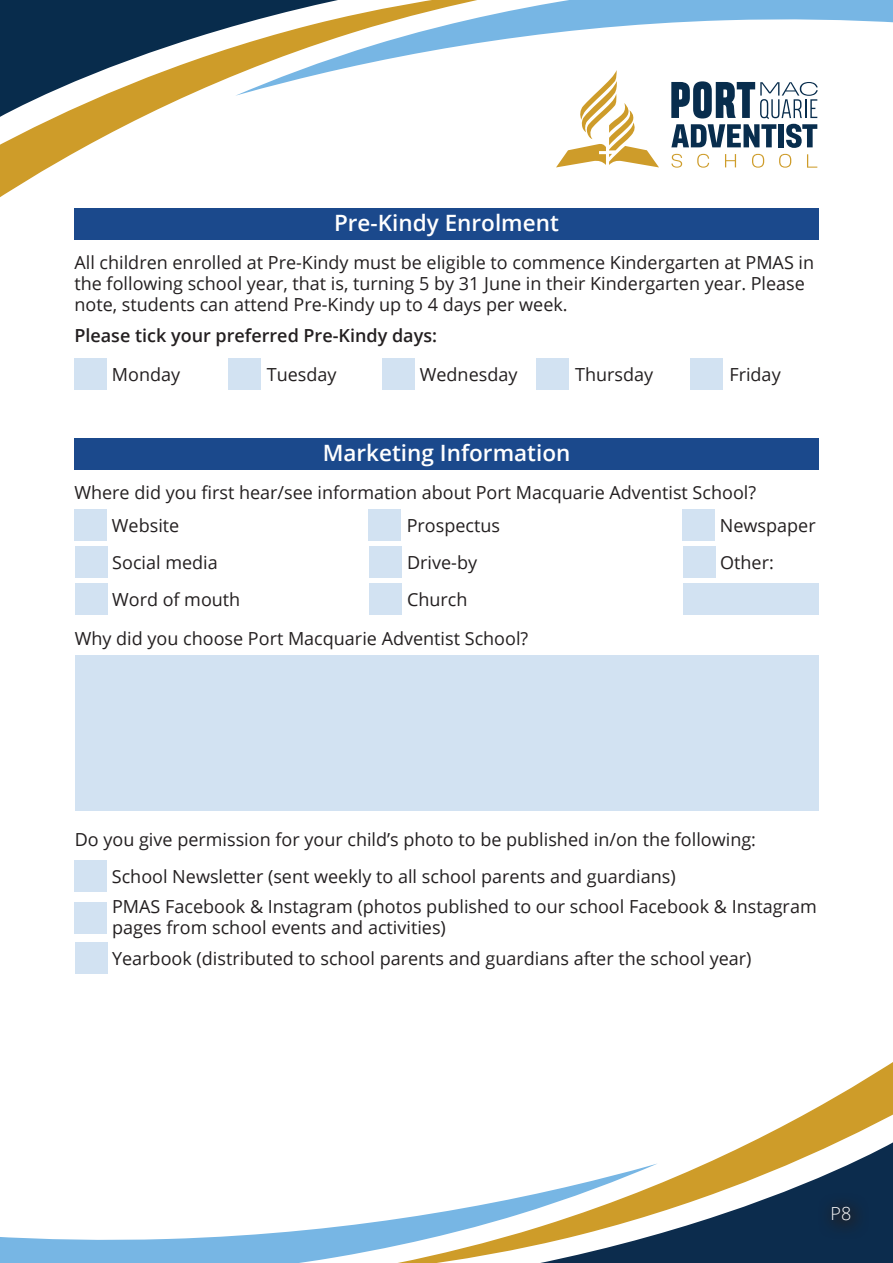
<style>
.page{position:relative;width:893px;height:1263px;background:#fff}
.page>*{position:absolute;margin:0;border:0;box-sizing:border-box;transform-origin:0 0}
.t1{font:600 22.5px "Open Sans";color:#fff}
.t2{font:18px/21px "Open Sans";color:#231f20}
.t3{font:600 18px "Open Sans";color:#231f20}
.t4{font:300 18px "Open Sans";color:#fff}
</style>
<div class="page">
<svg style="left:671px;top:154px;width:11px;height:14px"></svg>
<svg style="left:697px;top:154px;width:12px;height:14px"></svg>
<svg style="left:725px;top:154px;width:11px;height:13px"></svg>
<svg style="left:752px;top:154px;width:12px;height:14px"></svg>
<svg style="left:779px;top:154px;width:12px;height:14px"></svg>
<svg style="left:807px;top:154px;width:10px;height:14px"></svg>
<svg style="left:557px;top:124px;width:102px;height:43px"></svg>
<svg style="left:671px;top:96px;width:147px;height:52px"></svg>
<svg style="left:658px;top:1062px;width:235px;height:201px"></svg>
<svg style="left:0;top:1163px;width:658px;height:100px"></svg>
<svg style="left:580px;top:96px;width:117px;height:28px"></svg>
<svg style="left:0;top:0;width:557px;height:198px"></svg>
<svg style="left:235px;top:0;width:658px;height:96px"></svg>
<div style="left:74px;top:208px;width:745px;height:32px;background:#1b498c"></div>
<div style="left:817px;top:1192px;width:54px;height:49px;background:#231f20;opacity:.75"></div>
<div style="left:74px;top:359px;width:33px;height:31px;background:#d2e2f2"></div>
<div style="left:228px;top:359px;width:33px;height:31px;background:#d2e2f2"></div>
<div style="left:382px;top:359px;width:33px;height:31px;background:#d2e2f2"></div>
<div style="left:536px;top:359px;width:33px;height:31px;background:#d2e2f2"></div>
<div style="left:690px;top:359px;width:33px;height:31px;background:#d2e2f2"></div>
<div style="left:74px;top:438px;width:745px;height:32px;background:#1b498c"></div>
<div style="left:74px;top:509px;width:33px;height:31px;background:#d2e2f2"></div>
<div style="left:368px;top:509px;width:33px;height:31px;background:#d2e2f2"></div>
<div style="left:682px;top:509px;width:33px;height:31px;background:#d2e2f2"></div>
<div style="left:75px;top:546px;width:33px;height:32px;background:#d2e2f2"></div>
<div style="left:369px;top:546px;width:32px;height:32px;background:#d2e2f2"></div>
<div style="left:683px;top:546px;width:33px;height:32px;background:#d2e2f2"></div>
<div style="left:75px;top:584px;width:33px;height:31px;background:#d2e2f2"></div>
<div style="left:369px;top:584px;width:32px;height:31px;background:#d2e2f2"></div>
<div style="left:683px;top:584px;width:136px;height:31px;background:#d2e2f2"></div>
<div style="left:75px;top:656px;width:744px;height:155px;background:#d2e2f2"></div>
<div style="left:74px;top:860px;width:33px;height:32px;background:#d2e2f2"></div>
<div style="left:74px;top:902px;width:33px;height:31px;background:#d2e2f2"></div>
<div style="left:75px;top:942px;width:33px;height:31px;background:#d2e2f2"></div>
<p class="t1" style="left:334px;top:208px;width:226px">Pre-Kindy Enrolment</p>
<p class="t2" style="left:74px;top:251px;width:741px">All children enrolled at Pre-Kindy must be eligible to commence Kindergarten at PMAS in the following school year, that is, turning 5 by 31 June in their Kindergarten year. Please note, students can attend Pre-Kindy up to 4 days per week.</p>
<p class="t3" style="left:74px;top:323px;width:364px">Please tick your preferred Pre-Kindy days:</p>
<p class="t2" style="left:112px;top:364px;width:70px">Monday</p>
<p class="t2" style="left:267px;top:364px;width:71px">Tuesday</p>
<p class="t2" style="left:420px;top:364px;width:99px">Wednesday</p>
<p class="t2" style="left:575px;top:364px;width:80px">Thursday</p>
<p class="t2" style="left:729px;top:364px;width:53px">Friday</p>
<p class="t1" style="left:323px;top:437px;width:249px">Marketing Information</p>
<p class="t2" style="left:74px;top:481px;width:683px">Where did you first hear/see information about Port Macquarie Adventist School?</p>
<p class="t2" style="left:112px;top:514px;width:69px">Website</p>
<p class="t2" style="left:407px;top:514px;width:95px">Prospectus</p>
<p class="t2" style="left:720px;top:514px;width:97px">Newspaper</p>
<p class="t2" style="left:112px;top:551px;width:107px">Social media</p>
<p class="t2" style="left:407px;top:551px;width:72px">Drive-by</p>
<p class="t2" style="left:720px;top:551px;width:55px">Other:</p>
<p class="t2" style="left:112px;top:589px;width:130px">Word of mouth</p>
<p class="t2" style="left:407px;top:589px;width:62px">Church</p>
<p class="t2" style="left:75px;top:628px;width:455px">Why did you choose Port Macquarie Adventist School?</p>
<p class="t2" style="left:75px;top:829px;width:683px">Do you give permission for your child’s photo to be published in/on the following:</p>
<p class="t2" style="left:112px;top:866px;width:565px">School Newsletter (sent weekly to all school parents and guardians)</p>
<p class="t2" style="left:112px;top:895px;width:706px">PMAS Facebook &amp; Instagram (photos published to our school Facebook &amp; Instagram pages from school events and activities)</p>
<p class="t2" style="left:112px;top:948px;width:641px">Yearbook (distributed to school parents and guardians after the school year)</p>
<p class="t4" style="left:830px;top:1201px;width:22px">P8</p>
</div>
